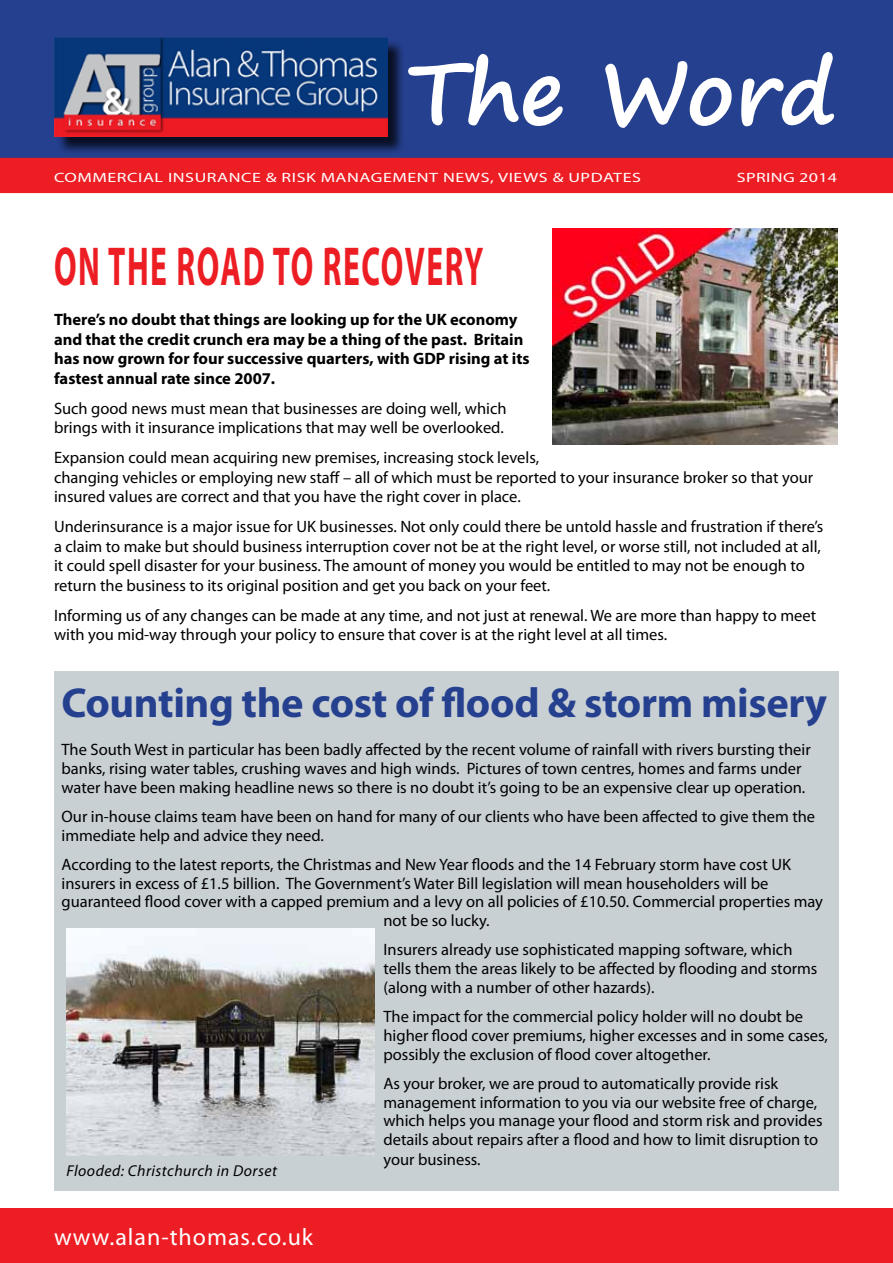
<style>
.page{position:relative;width:893px;height:1263px;background:#fff}
.page>*{position:absolute;margin:0;border:0;box-sizing:border-box;transform-origin:0 0}
.t1{font:700 87px "Segoe Print";color:#fff}
.t2{font:700 55.2px "Myriad Pro";letter-spacing:.05em;color:#ed1d24;scale:.57 1}
.t3{font:700 42px "Myriad Pro";letter-spacing:-.01em;color:#25408f}
.t4{font:24px "Myriad Pro";letter-spacing:.04em;color:#fff}
.t5{font:16.5px/19.5px "Myriad Pro";color:#000}
.t6{font:700 16.5px/19.5px "Myriad Pro";color:#000}
.t7{font:italic 15.75px "Myriad Pro";letter-spacing:.03em;color:#000}
.t8{font:13.5px "Myriad Pro";letter-spacing:.03em;color:#fff;scale:1.33 1}
</style>
<div class="page">
<div style="left:0;top:0;width:893px;height:162px;background:#25408f"></div>
<div style="left:0;top:1208px;width:893px;height:55px;background:#ed1d24"></div>
<div style="left:56px;top:40px;width:350px;height:115px;background:#000;opacity:.75"></div>
<img style="left:54px;top:37px;width:333px;height:99px">
<div style="left:0;top:159px;width:893px;height:33px;background:#ed1d24"></div>
<div style="left:0;top:158px;width:893px;height:35px;border:2px solid #ed1d24"></div>
<div style="left:54px;top:671px;width:785px;height:519px;background:#c9d0d4"></div>
<img style="left:67px;top:928px;width:307px;height:227px">
<img style="left:553px;top:228px;width:284px;height:216px">
<h1 class="t1" style="left:407px;top:13px;width:431px">The Word</h1>
<p class="t8" style="left:54px;top:169px;width:443px">COMMERCIAL INSURANCE &amp; RISK MANAGEMENT NEWS, VIEWS &amp; UPDATES</p>
<p class="t8" style="left:737px;top:169px;width:77px">SPRING 2014</p>
<h2 class="t2" style="left:54px;top:230px;width:755px">ON THE ROAD TO RECOVERY</h2>
<p class="t6" style="left:54px;top:309px;width:477px">There’s no doubt that things are looking up for the UK economy and that the credit crunch era may be a thing of the past. Britain has now grown for four successive quarters, with GDP rising at its fastest annual rate since 2007.</p>
<p class="t5" style="left:54px;top:398px;width:454px">Such good news must mean that businesses are doing well, which brings with it insurance implications that may well be overlooked.</p>
<p class="t5" style="left:54px;top:448px;width:761px">Expansion could mean acquiring new premises, increasing stock levels,<br>changing vehicles or employing new staff – all of which must be reported to your insurance broker so that your insured values are correct and that you have the right cover in place.</p>
<p class="t5" style="left:54px;top:517px;width:771px">Underinsurance is a major issue for UK businesses. Not only could there be untold hassle and frustration if there’s a claim to make but should business interruption cover not be at the right level, or worse still, not included at all, it could spell disaster for your business. The amount of money you would be entitled to may not be enough to return the business to its original position and get you back on your feet.</p>
<p class="t5" style="left:54px;top:605px;width:764px">Informing us of any changes can be made at any time, and not just at renewal. We are more than happy to meet with you mid-way through your policy to ensure that cover is at the right level at all times.</p>
<h3 class="t3" style="left:62px;top:675px;width:767px">Counting the cost of flood &amp; storm misery</h3>
<p class="t5" style="left:62px;top:740px;width:751px;line-height:18.8px">The South West in particular has been badly affected by the recent volume of rainfall with rivers bursting their banks, rising water tables, crushing waves and high winds. Pictures of town centres, homes and farms under water have been making headline news so there is no doubt it’s going to be an expensive clear up operation.</p>
<p class="t5" style="left:62px;top:807px;width:755px;line-height:18.8px">Our in-house claims team have been on hand for many of our clients who have been affected to give them the immediate help and advice they need.</p>
<p class="t5" style="left:62px;top:854px;width:731px">According to the latest reports, the Christmas and New Year floods and the 14 February storm have cost UK</p>
<p class="t5" style="left:62px;top:873px;width:708px">insurers in excess of £1.5 billion. The Government’s Water Bill legislation will mean householders will be</p>
<p class="t5" style="left:62px;top:892px;width:763px">guaranteed flood cover with a capped premium and a levy on all policies of £10.50. Commercial properties may</p>
<p class="t5" style="left:383px;top:910px;width:108px">not be so lucky.</p>
<p class="t5" style="left:383px;top:940px;width:436px;line-height:18.8px">Insurers already use sophisticated mapping software, which tells them the areas likely to be affected by flooding and storms (along with a number of other hazards).</p>
<p class="t5" style="left:383px;top:1007px;width:446px;line-height:18.8px">The impact for the commercial policy holder will no doubt be higher flood cover premiums, higher excesses and in some cases, possibly the exclusion of flood cover altogether.</p>
<p class="t5" style="left:383px;top:1074px;width:441px;line-height:18.9px">As your broker, we are proud to automatically provide risk management information to you via our website free of charge, which helps you manage your flood and storm risk and provides details about repairs after a flood and how to limit disruption to your business.</p>
<p class="t7" style="left:67px;top:1161px;width:212px">Flooded: Christchurch in Dorset</p>
<h3 class="t4" style="left:54px;top:1222px;width:261px">www.alan-thomas.co.uk</h3>
</div>
